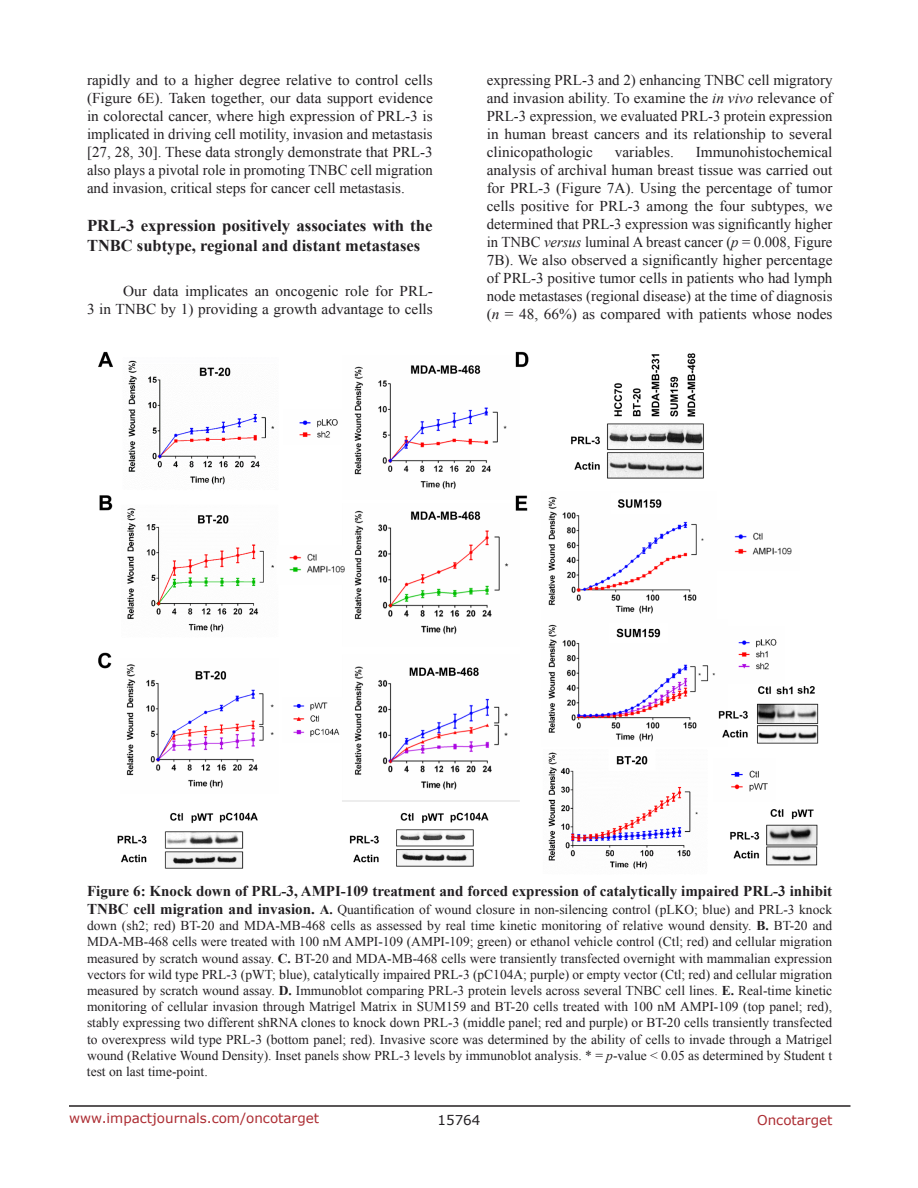
<style>
.page{position:relative;width:918px;height:1188px;background:#fff}
.page>*{position:absolute;margin:0;border:0;box-sizing:border-box;transform-origin:0 0}
.SubHeading{font:700 16.5px/19.8px "Times New Roman";color:#221f22}
.BodyText{font:15px/18px "Times New Roman";color:#221f22;text-align:justify}
.FigureText{font:700 15px "Times New Roman";color:#221f22}
.FigureText-2{font:13.5px/16.2px "Times New Roman";color:#221f22;text-align:justify}
.t1{font:13.5px "Verdana";color:#ac2b31}
.t2{font:13.5px "Verdana";color:#221f22}
.s1{font-style:italic}
.s2{font-weight:700;font-size:15px}
.s3{font-weight:700}
</style>
<div class="page">
<hr style="left:69px;top:1105px;width:781px;height:2px;background:#231f20">
<img style="left:98px;top:351px;width:721px;height:518px">
<p class="BodyText" style="left:87px;top:71px;width:347px">rapidly and to a higher degree relative to control cells (Figure 6E). Taken together, our data support evidence in colorectal cancer, where high expression of PRL-3 is implicated in driving cell motility, invasion and metastasis [27, 28, 30]. These data strongly demonstrate that PRL-3 also plays a pivotal role in promoting TNBC cell migration and invasion, critical steps for cancer cell metastasis.</p>
<p class="SubHeading" style="left:87px;top:215px;width:347px">PRL-3 expression positively associates with the<br>TNBC subtype, regional and distant metastases</p>
<p class="BodyText" style="left:87px;top:282px;width:347px;text-align:right">Our data implicates an oncogenic role for PRL-<br>3 in TNBC by 1) providing a growth advantage to cells</p>
<p class="BodyText" style="left:487px;top:71px;width:347px">expressing PRL-3 and 2) enhancing TNBC cell migratory and invasion ability. To examine the <span class="s1">in vivo</span> relevance of PRL-3 expression, we evaluated PRL-3 protein expression in human breast cancers and its relationship to several clinicopathologic</p>
<p class="BodyText" style="left:487px;top:143px;width:347px;text-indent:209px">Immunohistochemical analysis of archival human breast tissue was carried out for PRL-3 (Figure 7A). Using the percentage of tumor cells positive for PRL-3 among the four subtypes, we determined that PRL-3 expression was significantly higher in TNBC <span class="s1">versus</span> luminal A breast cancer (<span class="s1">p</span> = 0.008, Figure 7B). We also observed a significantly higher percentage of PRL-3 positive tumor cells in patients who had lymph node metastases (regional disease) at the time of diagnosis (<span class="s1">n</span> = 48, 66%) as compared with patients whose nodes</p>
<p class="BodyText" style="left:615px;top:143px;width:61px">variables.</p>
<p class="FigureText" style="left:87px;top:881px;width:747px">Figure 6: Knock down of PRL-3, AMPI-109 treatment and forced expression of catalytically impaired PRL-3 inhibit</p>
<p class="FigureText-2" style="left:87px;top:901px;width:747px"><span class="s2">TNBC cell migration and invasion.</span> <span class="s3">A.</span> Quantification of wound closure in non-silencing control (pLKO; blue) and PRL-3 knock down (sh2; red) BT-20 and MDA-MB-468 cells as assessed by real time kinetic monitoring of relative wound density. <span class="s3">B.</span> BT-20 and MDA-MB-468 cells were treated with 100 nM AMPI-109 (AMPI-109; green) or ethanol vehicle control (Ctl; red) and cellular migration measured by scratch wound assay. <span class="s3">C.</span> BT-20 and MDA-MB-468 cells were transiently transfected overnight with mammalian expression vectors for wild type PRL-3 (pWT; blue), catalytically impaired PRL-3 (pC104A; purple) or empty vector (Ctl; red) and cellular migration measured by scratch wound assay. <span class="s3">D.</span> Immunoblot comparing PRL-3 protein levels across several TNBC cell lines. <span class="s3">E.</span> Real-time kinetic monitoring of cellular invasion through Matrigel Matrix in SUM159 and BT-20 cells treated with 100 nM AMPI-109 (top panel; red), stably expressing two different shRNA clones to knock down PRL-3 (middle panel; red and purple) or BT-20 cells transiently transfected to overexpress wild type PRL-3 (bottom panel; red). Invasive score was determined by the ability of cells to invade through a Matrigel wound (Relative Wound Density). Inset panels show PRL-3 levels by immunoblot analysis. * = <span class="s1">p</span>-value &lt; 0.05 as determined by Student t test on last time-point.</p>
<p class="t1" style="left:69px;top:1109px;width:252px">www.impactjournals.com/oncotarget</p>
<p class="t2" style="left:438px;top:1111px;width:44px">15764</p>
<p class="t1" style="left:757px;top:1111px;width:77px">Oncotarget</p>
</div>
